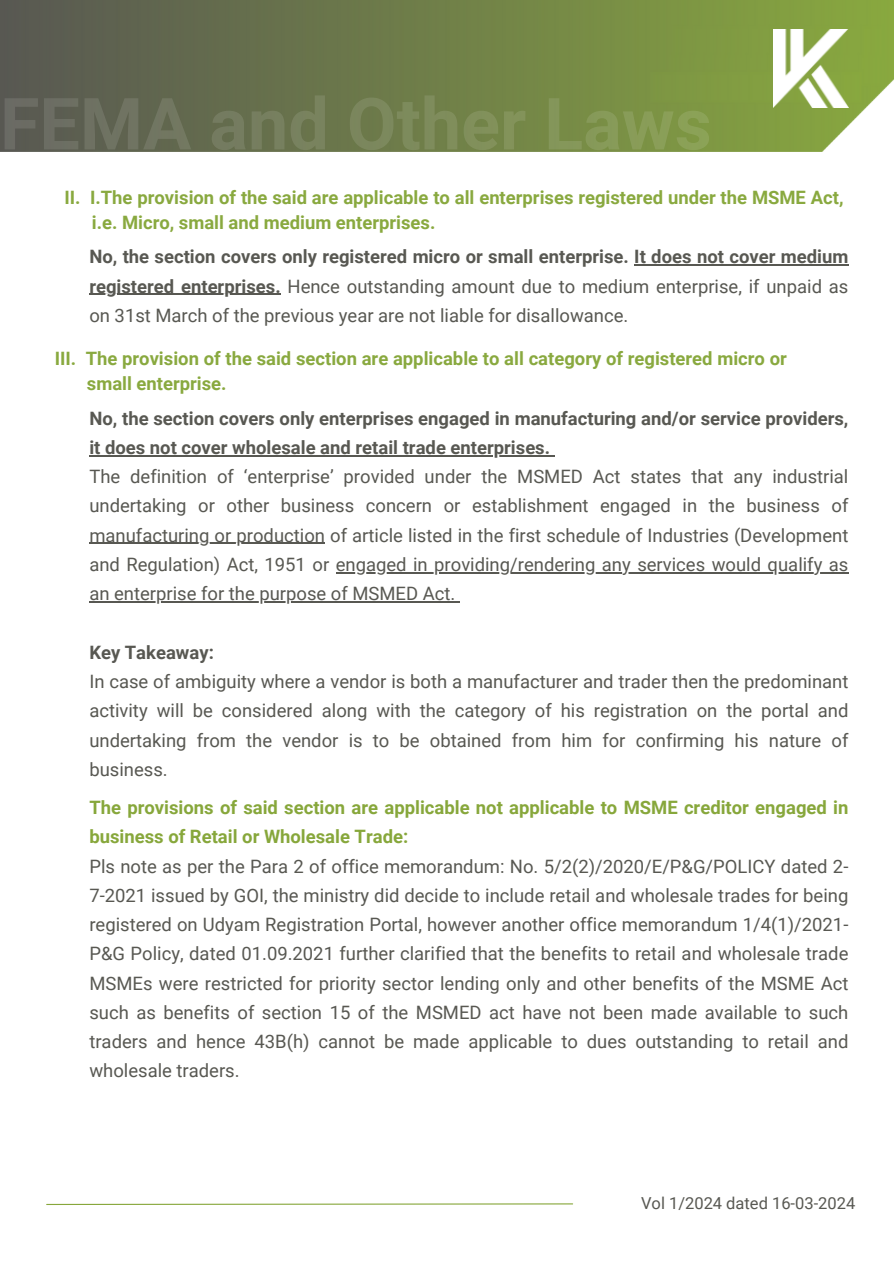
<style>
.page{position:relative;width:894px;height:1264px;background:#fff}
.page>*{position:absolute;margin:0;border:0;box-sizing:border-box;transform-origin:0 0}
.t1{font:18.45px/29.2px "Roboto";color:#585852;text-align:justify}
.t2{font:700 18.45px/24.8px "Roboto";color:#89a93f}
.t3{font:700 18.45px/29.2px "Roboto";color:#585852}
.t4{font:700 18.45px/29.2px "Roboto";color:#87a73b}
.t5{font:16.5px "Roboto";color:#585852}
.s1{font-weight:700}
</style>
<div class="page">
<img style="left:0;top:0;width:893px;height:152px">
<img style="left:773px;top:30px;width:75px;height:77px">
<svg style="left:46px;top:1203px;width:527px;height:2px"></svg>
<hr style="left:634px;top:264px;width:214px;height:1px;background:#585852">
<hr style="left:89px;top:294px;width:191px;height:1px;background:#585852">
<hr style="left:89px;top:455px;width:461px;height:1px;background:#585852">
<hr style="left:89px;top:543px;width:236px;height:1px;background:#585852">
<hr style="left:335px;top:572px;width:513px;height:1px;background:#585852">
<hr style="left:89px;top:601px;width:366px;height:1px;background:#585852">
<p class="t2" style="left:92px;top:185px;width:753px;text-indent:-28px">II. I.The provision of the said are applicable to all enterprises registered under the MSME Act, i.e. Micro, small and medium enterprises.</p>
<p class="t1" style="left:89px;top:242px;width:760px"><span class="s1">No, the section covers only registered micro or small enterprise. It does not cover medium registered enterprises.</span> Hence outstanding amount due to medium enterprise, if unpaid as on 31st March of the previous year are not liable for disallowance.</p>
<p class="t2" style="left:87px;top:346px;width:701px;text-indent:-32px">III. The provision of the said section are applicable to all category of registered micro or small enterprise.</p>
<p class="t3" style="left:89px;top:403px;width:760px">No, the section covers only enterprises engaged in manufacturing and/or service providers, it does not cover wholesale and retail trade enterprises.</p>
<p class="t1" style="left:89px;top:462px;width:760px">The definition of ‘enterprise’ provided under the MSMED Act states that any industrial undertaking or other business concern or establishment engaged in the business of manufacturing or production of article listed in the first schedule of Industries (Development and Regulation) Act, 1951 or engaged in providing/rendering any services would qualify as an enterprise for the purpose of MSMED Act.</p>
<p class="t3" style="left:89px;top:637px;width:126px">Key Takeaway:</p>
<p class="t1" style="left:89px;top:667px;width:760px">In case of ambiguity where a vendor is both a manufacturer and trader then the predominant activity will be considered along with the category of his registration on the portal and undertaking from the vendor is to be obtained from him for confirming his nature of business.</p>
<p class="t4" style="left:89px;top:793px;width:760px">The provisions of said section are applicable not applicable to MSME creditor engaged in business of Retail or Wholesale Trade:</p>
<p class="t1" style="left:89px;top:851px;width:760px">Pls note as per the Para 2 of office memorandum: No. 5/2(2)/2020/E/P&amp;G/POLICY dated 2- 7-2021 issued by GOI, the ministry did decide to include retail and wholesale trades for being registered on Udyam Registration Portal, however another office memorandum 1/4(1)/2021- P&amp;G Policy, dated 01.09.2021 further clarified that the benefits to retail and wholesale trade MSMEs were restricted for priority sector lending only and other benefits of the MSME Act such as benefits of section 15 of the MSMED act have not been made available to such traders and hence 43B(h) cannot be made applicable to dues outstanding to retail and wholesale traders.</p>
<p class="t5" style="left:641px;top:1193px;width:216px">Vol 1/2024 dated 16-03-2024</p>
</div>
